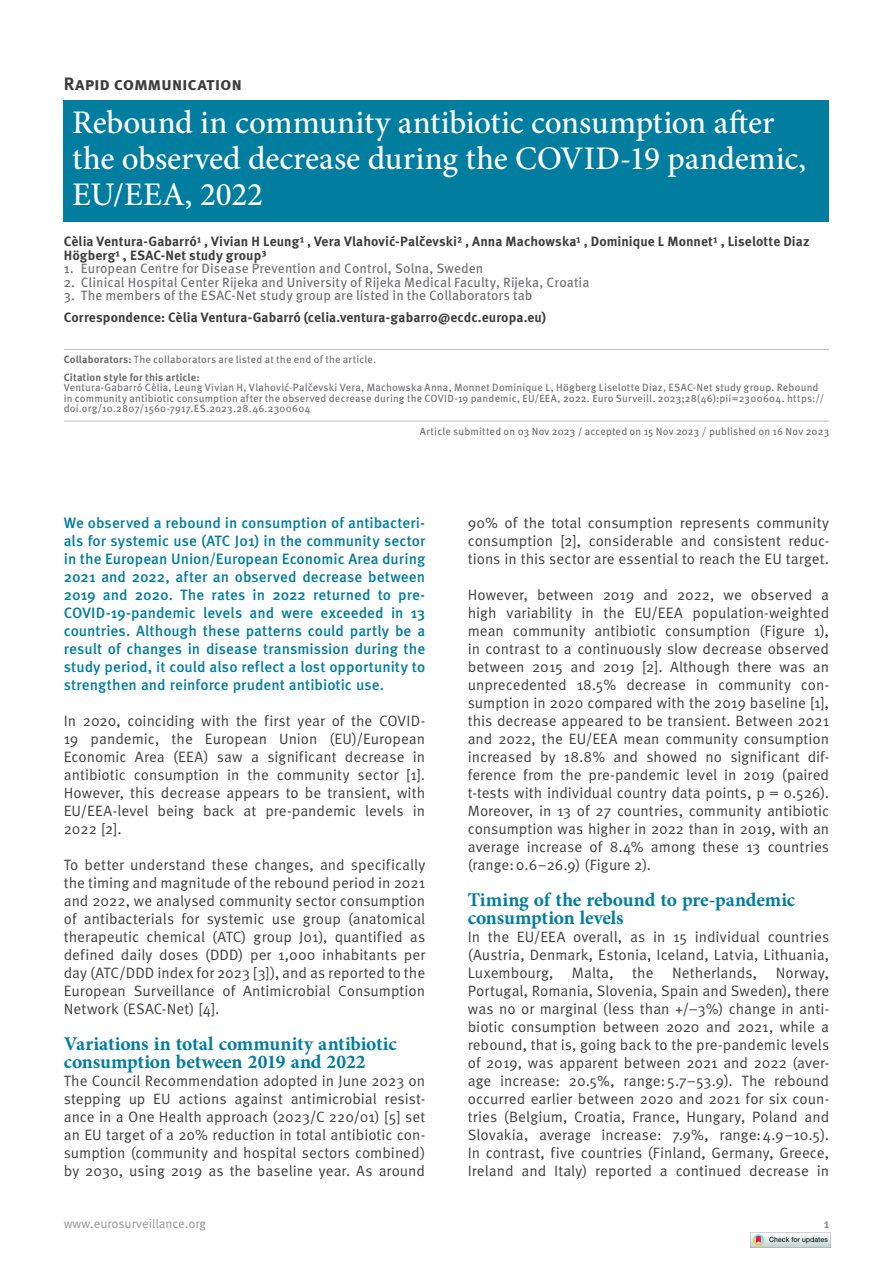
<style>
.page{position:relative;width:893px;height:1263px;background:#fff}
.page>*{position:absolute;margin:0;border:0;box-sizing:border-box;transform-origin:0 0}
.t1{font:500 33px/36px "Minion Pro";letter-spacing:-.005em;color:#fff}
.t2{font:700 19.5px/18px "Minion Pro";letter-spacing:-.005em;color:#007d9f}
.t3{font:700 18px "Meta Pro";letter-spacing:-.015em;color:#3e3e3f}
.t4{font:15px/18px "Meta Pro";color:#3e3e3f;text-align:justify}
.t5{font:500 15px/18px "Meta Pro";letter-spacing:.005em;color:#007d9f;text-align:justify}
.t6{font:700 13.5px/13.5px "Meta Pro";letter-spacing:.01em;color:#3e3e3f}
.t7{font:13.5px "Meta Pro";letter-spacing:.005em;color:#6c6d70}
.t8{font:12.75px "Meta Pro";color:#939598}
.t9{font:700 12.75px "Meta Pro";color:#939598}
.t10{font:10.5px/10.5px "Meta Pro";letter-spacing:.015em;color:#6c6d70}
.s1{font-weight:700}
</style>
<div class="page">
<hr style="left:64px;top:349px;width:765px;height:1px;background:#bcbdc0">
<hr style="left:64px;top:421px;width:765px;height:1px;background:#bcbdc0">
<div style="left:64px;top:100px;width:765px;height:122px;background:#007d9f"></div>
<img style="left:750px;top:1232px;width:80px;height:16px">
<p class="t3" style="left:64px;top:72px;width:180px">Rapid communication</p>
<h1 class="t1" style="left:72px;top:104px;width:735px">Rebound in community antibiotic consumption after the observed decrease during the COVID-19 pandemic,<br>EU/EEA, 2022</h1>
<p class="t6" style="left:64px;top:235px;width:747px">Cèlia Ventura-Gabarró¹ , Vivian H Leung¹ , Vera Vlahović-Palčevski² , Anna Machowska¹ , Dominique L Monnet¹ , Liselotte Diaz<br>Högberg¹ , ESAC-Net study group³</p>
<p class="t7" style="left:64px;top:260px;width:421px">1. European Centre for Disease Prevention and Control, Solna, Sweden</p>
<p class="t7" style="left:64px;top:274px;width:527px">2. Clinical Hospital Center Rijeka and University of Rijeka Medical Faculty, Rijeka, Croatia</p>
<p class="t7" style="left:64px;top:287px;width:470px">3. The members of the ESAC-Net study group are listed in the Collaborators tab</p>
<p class="t6" style="left:64px;top:311px;width:484px">Correspondence: Cèlia Ventura-Gabarró (celia.ventura-gabarro@ecdc.europa.eu)</p>
<p class="t10" style="left:64px;top:350px;width:314px;line-height:18px"><span class="s1">Collaborators:</span> The collaborators are listed at the end of the article.<br><span class="s1">Citation style for this article:</span></p>
<p class="t10" style="left:64px;top:383px;width:762px">Ventura-Gabarró Cèlia, Leung Vivian H, Vlahović-Palčevski Vera, Machowska Anna, Monnet Dominique L, Högberg Liselotte Diaz, ESAC-Net study group. Rebound in community antibiotic consumption after the observed decrease during the COVID-19 pandemic, EU/EEA, 2022. Euro Surveill. 2023;28(46):pii=2300604. https:// doi.org/10.2807/1560-7917.ES.2023.28.46.2300604</p>
<p class="t10" style="left:420px;top:427px;width:411px">Article submitted on 03 Nov 2023 / accepted on 15 Nov 2023 / published on 16 Nov 2023</p>
<p class="t5" style="left:64px;top:514px;width:363px">We observed a rebound in consumption of antibacteri&shy;als for systemic use (ATC J01) in the community sector in the European Union/European Economic Area during 2021 and 2022, after an observed decrease between 2019 and 2020. The rates in 2022 returned to pre-COVID-19-pandemic levels and were exceeded in 13 countries. Although these patterns could partly be a result of changes in disease transmission during the study period, it could also reflect a lost opportunity to strengthen and reinforce prudent antibiotic use.</p>
<p class="t4" style="left:64px;top:712px;width:363px">In 2020, coinciding with the first year of the COVID-19 pandemic, the European Union (EU)/European Economic Area (EEA) saw a significant decrease in antibiotic consumption in the community sector [1].<br>However, this decrease appears to be transient, with EU/EEA-level being back at pre-pandemic levels in 2022 [2].</p>
<p class="t4" style="left:64px;top:856px;width:363px">To better understand these changes, and specifically the timing and magnitude of the rebound period in 2021 and 2022, we analysed community sector consumption of antibacterials for systemic use group (anatomical therapeutic chemical (ATC) group J01), quantified as defined daily doses (DDD) per 1,000 inhabitants per day (ATC/DDD index for 2023 [3]), and as reported to the European Surveillance of Antimicrobial Consumption Network (ESAC-Net) [4].</p>
<h2 class="t2" style="left:64px;top:1034px;width:334px">Variations in total community antibiotic consumption between 2019 and 2022</h2>
<p class="t4" style="left:64px;top:1072px;width:363px">The Council Recommendation adopted in June 2023 on stepping up EU actions against antimicrobial resist&shy;ance in a One Health approach (2023/C 220/01) [5] set an EU target of a 20% reduction in total antibiotic con&shy;sumption (community and hospital sectors combined) by 2030, using 2019 as the baseline year. As around</p>
<p class="t4" style="left:468px;top:514px;width:363px">90% of the total consumption represents community consumption [2], considerable and consistent reduc&shy;tions in this sector are essential to reach the EU target.</p>
<p class="t4" style="left:468px;top:586px;width:363px">However, between 2019 and 2022, we observed a high variability in the EU/EEA population-weighted mean community antibiotic consumption (Figure 1), in contrast to a continuously slow decrease observed between 2015 and 2019 [2]. Although there was an unprecedented 18.5% decrease in community con&shy;sumption in 2020 compared with the 2019 baseline [1], this decrease appeared to be transient. Between 2021 and 2022, the EU/EEA mean community consumption increased by 18.8% and showed no significant dif&shy;ference from the pre-pandemic level in 2019 (paired t-tests with individual country data points, p = 0.526).<br>Moreover, in 13 of 27 countries, community antibiotic consumption was higher in 2022 than in 2019, with an average increase of 8.4% among these 13 countries (range:0.6–26.9) (Figure 2).</p>
<h2 class="t2" style="left:468px;top:890px;width:329px">Timing of the rebound to pre-pandemic consumption levels</h2>
<p class="t4" style="left:468px;top:928px;width:363px">In the EU/EEA overall, as in 15 individual countries (Austria, Denmark, Estonia, Iceland, Latvia, Lithuania, Luxembourg, Malta, the Netherlands, Norway, Portugal, Romania, Slovenia, Spain and Sweden), there was no or marginal (less than +/−3%) change in anti&shy;biotic consumption between 2020 and 2021, while a rebound, that is, going back to the pre-pandemic levels of 2019, was apparent between 2021 and 2022 (aver&shy;age increase: 20.5%, range: 5.7–53.9). The rebound occurred earlier between 2020 and 2021 for six coun&shy;tries (Belgium, Croatia, France, Hungary, Poland and Slovakia, average increase: 7.9%, range:4.9–10.5).<br>In contrast, five countries (Finland, Germany, Greece, Ireland and Italy) reported a continued decrease in</p>
<p class="t8" style="left:64px;top:1215px;width:144px">www.eurosurveillance.org</p>
<p class="t9" style="left:824px;top:1215px;width:7px">1</p>
</div>
